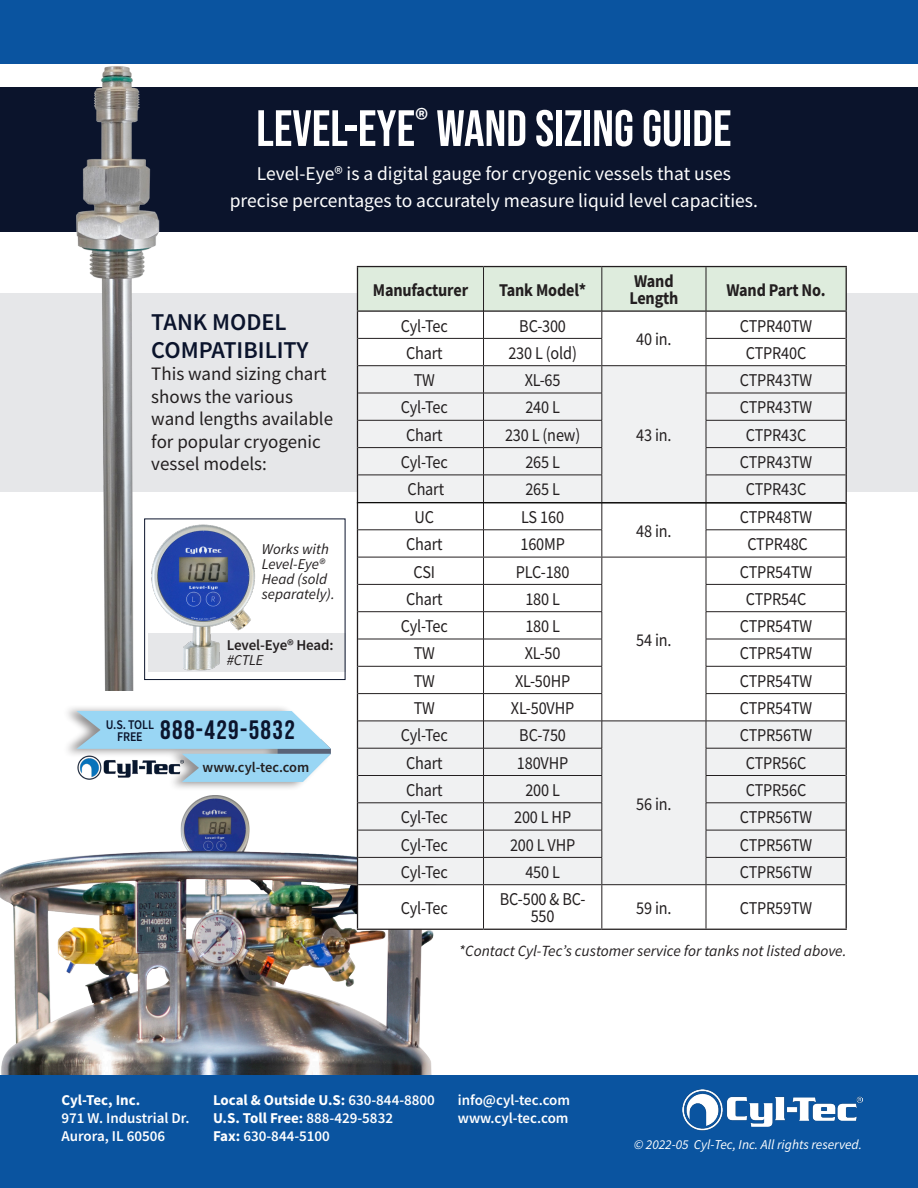
<style>
.page{position:relative;width:918px;height:1188px;background:#fff}
.page>*{position:absolute;margin:0;border:0;box-sizing:border-box;transform-origin:0 0}
.Title_-_white{font:51px "Bebas Neue";color:#fff}
.t1{font:26.55px "Bebas Neue";letter-spacing:.05em;color:#0b142c}
.Subheader{font:600 24.15px/27.6px "Source Sans Pro";color:#0b142c}
.body_text{font:19.5px/27px "Source Sans Pro";color:#fff;text-align:center}
.body_text-2{font:18.9px/22.4px "Source Sans Pro";color:#231f20}
.body_-_table{font:18px/17.2px "Source Sans Pro";letter-spacing:-.01em;color:#231f20;text-align:center;scale:.9 1}
.body_-_table-2{font:700 18px/17.2px "Source Sans Pro";letter-spacing:-.01em;color:#231f20;scale:.9 1}
.body_text_02{font:italic 15.6px "Source Sans Pro";color:#231f20}
.t2{font:600 15px/18px "Source Sans Pro";color:#fff}
.Subheader_-_2nd{font:italic 15px/15px "Source Sans Pro";color:#231f20}
.Subheader_-_2nd-2{font:600 15px/15px "Source Sans Pro";letter-spacing:-.015em;color:#231f20}
.t3{font:700 15px "Source Sans Pro";color:#fff}
.t4{font:600 14.4px "Source Sans Pro";color:#231f20}
.body_text-3{font:italic 13.5px "Source Sans Pro";color:#fff}
.t5{font:600 13.2px/12px "Source Sans Pro";letter-spacing:-.01em;color:#0b142c;text-align:center;scale:.9 1}
.s1{font-weight:400;font-style:italic}
.s2{font-weight:700}
</style>
<div class="page">
<div style="left:0;top:1075px;width:918px;height:113px;background:#0a54a0"></div>
<img style="left:683px;top:1089px;width:179px;height:42px">
<div style="left:0;top:0;width:918px;height:64px;background:#0a54a0"></div>
<div style="left:0;top:87px;width:918px;height:145px;background:#0b142c"></div>
<div style="left:0;top:293px;width:918px;height:199px;background:#e6e7e9"></div>
<div style="left:148px;top:634px;width:197px;height:38px;background:#e6e7e9"></div>
<div style="left:61px;top:704px;width:269px;height:88px;background:#231f20;opacity:.5"></div>
<svg style="left:77px;top:711px;width:254px;height:71px;background:#a6d5ed"></svg>
<img style="left:77px;top:755px;width:106px;height:25px">
<img style="left:76px;top:66px;width:89px;height:624px">
<img style="left:0;top:795px;width:434px;height:279px">
<svg style="left:358px;top:885px;width:488px;height:44px"></svg>
<hr style="left:357px;top:266px;width:127px;height:1px;background:#231f20">
<hr style="left:484px;top:266px;width:118px;height:1px;background:#231f20">
<hr style="left:602px;top:266px;width:104px;height:1px;background:#231f20">
<hr style="left:706px;top:266px;width:141px;height:1px;background:#231f20">
<hr style="left:846px;top:885px;width:1px;height:44px;background:#231f20">
<hr style="left:357px;top:929px;width:127px;height:1px;background:#231f20">
<hr style="left:484px;top:929px;width:118px;height:1px;background:#231f20">
<hr style="left:602px;top:929px;width:104px;height:1px;background:#231f20">
<hr style="left:706px;top:929px;width:141px;height:1px;background:#231f20">
<hr style="left:357px;top:885px;width:1px;height:44px;background:#231f20">
<hr style="left:483px;top:885px;width:1px;height:44px;background:#231f20">
<hr style="left:602px;top:885px;width:1px;height:44px;background:#231f20">
<hr style="left:706px;top:885px;width:1px;height:44px;background:#231f20">
<img style="left:151px;top:523px;width:106px;height:149px">
<div style="left:144px;top:519px;width:201px;height:161px;border:1px solid #0b142c"></div>
<svg style="left:356px;top:267px;width:491px;height:618px"></svg>
<p class="Title_-_white" style="left:256px;top:99px;width:477px">LEVEL-EYE<sup>®</sup> WAND SIZING GUIDE</p>
<p class="body_text" style="left:230px;top:160px;width:530px">Level-Eye® is a digital gauge for cryogenic vessels that uses precise percentages to accurately measure liquid level capacities.</p>
<p class="Subheader" style="left:151px;top:308px;width:159px">TANK MODEL<br>COMPATIBILITY</p>
<p class="body_text-2" style="left:151px;top:363px;width:183px">This wand sizing chart shows the various wand lengths available for popular cryogenic vessel models:</p>
<p class="Subheader_-_2nd" style="left:262px;top:541px;width:74px">Works with<br>Level-Eye®<br>Head (sold separately).</p>
<p class="Subheader_-_2nd-2" style="left:227px;top:637px;width:108px">Level-Eye® Head: <span class="s1">#CTLE</span></p>
<p class="t5" style="left:106px;top:718px;width:55px">U.S. TOLL<br>FREE</p>
<p class="t1" style="left:160px;top:715px;width:136px">888-429-5832</p>
<p class="t4" style="left:203px;top:757px;width:108px">www.cyl-tec.com</p>
<p class="body_-_table-2" style="left:373px;top:281px;width:107px">Manufacturer</p>
<p class="body_-_table-2" style="left:499px;top:281px;width:99px">Tank Model*</p>
<p class="body_-_table-2" style="left:629px;top:272px;width:56px">Wand<br>Length</p>
<p class="body_-_table-2" style="left:726px;top:281px;width:112px">Wand Part No.</p>
<p class="body_-_table" style="left:401px;top:317px;width:54px">Cyl-Tec</p>
<p class="body_-_table" style="left:519px;top:317px;width:53px">BC-300</p>
<p class="body_-_table" style="left:636px;top:330px;width:41px">40 in.</p>
<p class="body_-_table" style="left:740px;top:317px;width:82px">CTPR40TW</p>
<p class="body_-_table" style="left:406px;top:344px;width:42px">Chart</p>
<p class="body_-_table" style="left:508px;top:344px;width:78px">230 L (old)</p>
<p class="body_-_table" style="left:746px;top:344px;width:69px">CTPR40C</p>
<p class="body_-_table" style="left:414px;top:371px;width:25px">TW</p>
<p class="body_-_table" style="left:525px;top:371px;width:41px">XL-65</p>
<p class="body_-_table" style="left:740px;top:371px;width:82px">CTPR43TW</p>
<p class="body_-_table" style="left:401px;top:399px;width:54px">Cyl-Tec</p>
<p class="body_-_table" style="left:525px;top:399px;width:40px">240 L</p>
<p class="body_-_table" style="left:740px;top:399px;width:82px">CTPR43TW</p>
<p class="body_-_table" style="left:406px;top:426px;width:42px">Chart</p>
<p class="body_-_table" style="left:505px;top:426px;width:85px">230 L (new)</p>
<p class="body_-_table" style="left:746px;top:426px;width:69px">CTPR43C</p>
<p class="body_-_table" style="left:401px;top:453px;width:54px">Cyl-Tec</p>
<p class="body_-_table" style="left:525px;top:453px;width:40px">265 L</p>
<p class="body_-_table" style="left:740px;top:453px;width:82px">CTPR43TW</p>
<p class="body_-_table" style="left:408px;top:481px;width:42px">Chart</p>
<p class="body_-_table" style="left:525px;top:481px;width:40px">265 L</p>
<p class="body_-_table" style="left:746px;top:481px;width:69px">CTPR43C</p>
<p class="body_-_table" style="left:415px;top:508px;width:23px">UC</p>
<p class="body_-_table" style="left:521px;top:508px;width:49px">LS 160</p>
<p class="body_-_table" style="left:636px;top:522px;width:41px">48 in.</p>
<p class="body_-_table" style="left:636px;top:426px;width:41px">43 in.</p>
<p class="body_-_table" style="left:740px;top:508px;width:82px">CTPR48TW</p>
<p class="body_-_table" style="left:406px;top:535px;width:42px">Chart</p>
<p class="body_-_table" style="left:520px;top:535px;width:51px">160MP</p>
<p class="body_-_table" style="left:747px;top:535px;width:69px">CTPR48C</p>
<p class="body_-_table" style="left:414px;top:563px;width:25px">CSI</p>
<p class="body_-_table" style="left:516px;top:563px;width:61px">PLC-180</p>
<p class="body_-_table" style="left:740px;top:563px;width:82px">CTPR54TW</p>
<p class="body_-_table" style="left:406px;top:590px;width:42px">Chart</p>
<p class="body_-_table" style="left:525px;top:590px;width:40px">180 L</p>
<p class="body_-_table" style="left:746px;top:590px;width:69px">CTPR54C</p>
<p class="body_-_table" style="left:401px;top:617px;width:54px">Cyl-Tec</p>
<p class="body_-_table" style="left:525px;top:617px;width:40px">180 L</p>
<p class="body_-_table" style="left:740px;top:617px;width:82px">CTPR54TW</p>
<p class="body_-_table" style="left:414px;top:645px;width:25px">TW</p>
<p class="body_-_table" style="left:525px;top:645px;width:41px">XL-50</p>
<p class="body_-_table" style="left:740px;top:645px;width:82px">CTPR54TW</p>
<p class="body_-_table" style="left:414px;top:672px;width:25px">TW</p>
<p class="body_-_table" style="left:515px;top:672px;width:63px">XL-50HP</p>
<p class="body_-_table" style="left:740px;top:672px;width:82px">CTPR54TW</p>
<p class="body_-_table" style="left:414px;top:699px;width:25px">TW</p>
<p class="body_-_table" style="left:511px;top:699px;width:72px">XL-50VHP</p>
<p class="body_-_table" style="left:740px;top:699px;width:82px">CTPR54TW</p>
<p class="body_-_table" style="left:401px;top:727px;width:54px">Cyl-Tec</p>
<p class="body_-_table" style="left:519px;top:727px;width:53px">BC-750</p>
<p class="body_-_table" style="left:636px;top:631px;width:41px">54 in.</p>
<p class="body_-_table" style="left:740px;top:727px;width:82px">CTPR56TW</p>
<p class="body_-_table" style="left:406px;top:754px;width:42px">Chart</p>
<p class="body_-_table" style="left:517px;top:754px;width:59px">180VHP</p>
<p class="body_-_table" style="left:746px;top:754px;width:69px">CTPR56C</p>
<p class="body_-_table" style="left:406px;top:781px;width:42px">Chart</p>
<p class="body_-_table" style="left:525px;top:781px;width:40px">200 L</p>
<p class="body_-_table" style="left:746px;top:781px;width:69px">CTPR56C</p>
<p class="body_-_table" style="left:401px;top:809px;width:54px">Cyl-Tec</p>
<p class="body_-_table" style="left:514px;top:809px;width:65px">200 L HP</p>
<p class="body_-_table" style="left:740px;top:809px;width:82px">CTPR56TW</p>
<p class="body_-_table" style="left:401px;top:836px;width:54px">Cyl-Tec</p>
<p class="body_-_table" style="left:510px;top:836px;width:74px">200 L VHP</p>
<p class="body_-_table" style="left:740px;top:836px;width:82px">CTPR56TW</p>
<p class="body_-_table" style="left:401px;top:863px;width:54px">Cyl-Tec</p>
<p class="body_-_table" style="left:525px;top:863px;width:40px">450 L</p>
<p class="body_-_table" style="left:740px;top:863px;width:82px">CTPR56TW</p>
<p class="body_-_table" style="left:401px;top:899px;width:54px">Cyl-Tec</p>
<p class="body_-_table" style="left:500px;top:890px;width:97px">BC-500 &amp; BC-<br>550</p>
<p class="body_-_table" style="left:636px;top:899px;width:41px">59 in.</p>
<p class="body_-_table" style="left:740px;top:899px;width:82px">CTPR59TW</p>
<p class="body_-_table" style="left:636px;top:795px;width:41px">56 in.</p>
<p class="body_text_02" style="left:459px;top:940px;width:389px">*Contact Cyl-Tec’s customer service for tanks not listed above.</p>
<p class="t3" style="left:62px;top:1090px;width:80px">Cyl-Tec, Inc.</p>
<p class="t2" style="left:62px;top:1109px;width:130px">971 W. Industrial Dr.<br>Aurora, IL 60506</p>
<p class="t2" style="left:213px;top:1091px;width:223px"><span class="s2">Local &amp; Outside U.S:</span> 630-844-8800<br><span class="s2">U.S. Toll Free:</span> 888-429-5832<br><span class="s2">Fax:</span> 630-844-5100</p>
<p class="t2" style="left:458px;top:1091px;width:114px">info@cyl-tec.com www.cyl-tec.com</p>
<p class="body_text-3" style="left:634px;top:1136px;width:229px">© 2022-05 Cyl-Tec, Inc. All rights reserved.</p>
</div>
